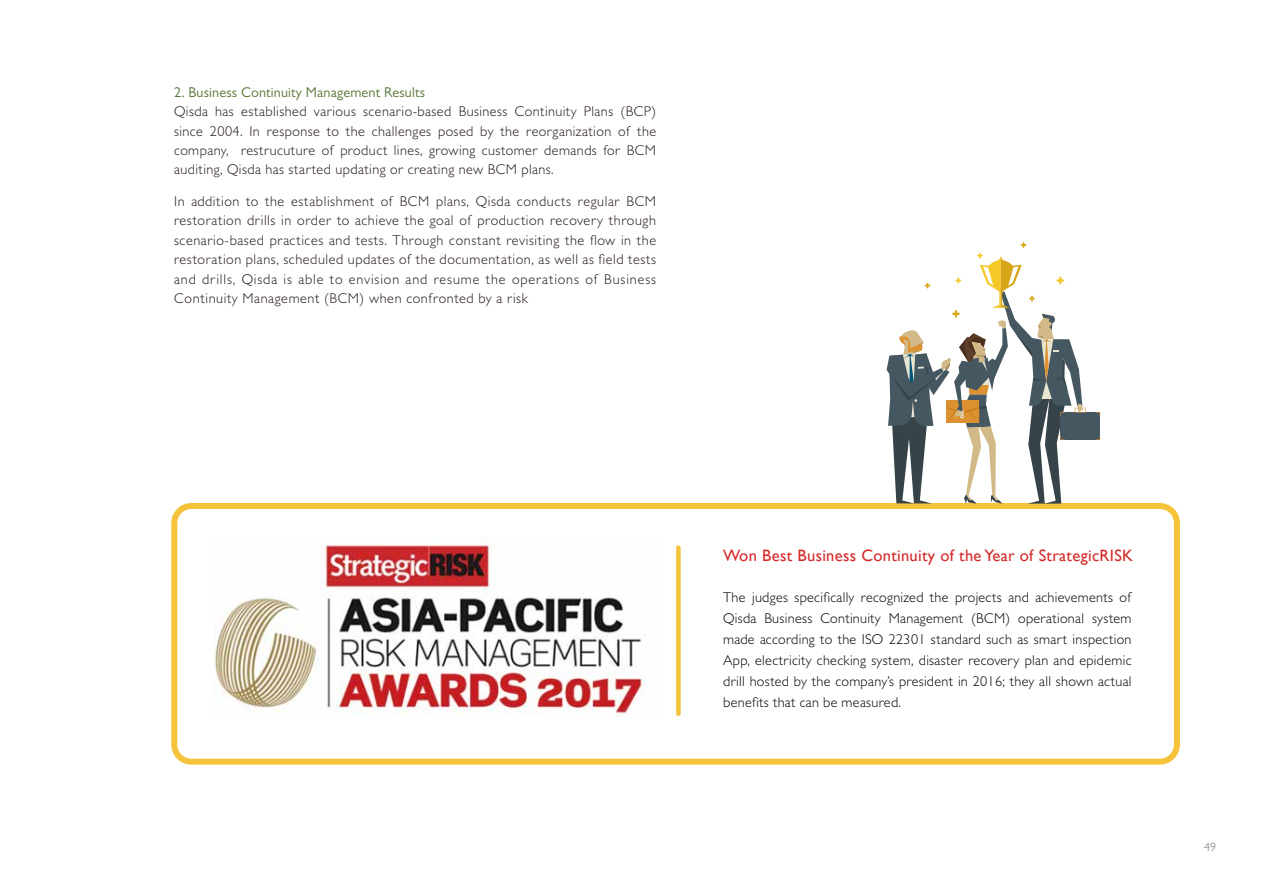
<style>
.page{position:relative;width:1263px;height:893px;background:#fff}
.page>*{position:absolute;margin:0;border:0;box-sizing:border-box;transform-origin:0 0}
.t1{font:16.5px "Gill Sans";letter-spacing:.02em;color:#d72a2a}
.t2{font:300 14.25px/19.5px "Gill Sans MT Pro";letter-spacing:.035em;color:#231815;text-align:justify}
.t3{font:300 14.25px/21px "Gill Sans MT Pro";letter-spacing:.02em;color:#040000;text-align:justify}
.t4{font:14.25px "Gill Sans MT Pro";letter-spacing:.01em;color:#557734}
.t5{font:300 12px "Gill Sans MT Pro";color:#717071}
</style>
<div class="page">
<img style="left:215px;top:538px;width:431px;height:178px">
<div style="left:171px;top:503px;width:1009px;height:262px;border:6px solid #f4c339;border-radius:17px"></div>
<div style="left:676px;top:547px;width:5px;height:167px;background:#f4c339"></div>
<div style="left:1061px;top:412px;width:39px;height:27px;background:#455760"></div>
<svg style="left:886px;top:242px;width:200px;height:262px"></svg>
<p class="t4" style="left:174px;top:83px;width:252px">2. Business Continuity Management Results</p>
<p class="t2" style="left:174px;top:101px;width:484px">Qisda has established various scenario-based Business Continuity Plans (BCP) since 2004. In response to the challenges posed by the reorganization of the company, restrucuture of product lines, growing customer demands for BCM auditing, Qisda has started updating or creating new BCM plans.</p>
<p class="t2" style="left:174px;top:191px;width:484px">In addition to the establishment of BCM plans, Qisda conducts regular BCM restoration drills in order to achieve the goal of production recovery through scenario-based practices and tests. Through constant revisiting the flow in the restoration plans, scheduled updates of the documentation, as well as field tests and drills, Qisda is able to envision and resume the operations of Business Continuity Management (BCM) when confronted by a risk</p>
<p class="t1" style="left:723px;top:545px;width:411px">Won Best Business Continuity of the Year of StrategicRISK</p>
<p class="t3" style="left:723px;top:587px;width:410px">The judges specifically recognized the projects and achievements of Qisda Business Continuity Management (BCM) operational system made according to the ISO 22301 standard such as smart inspection App, electricity checking system, disaster recovery plan and epidemic drill hosted by the company’s president in 2016; they all shown actual benefits that can be measured.</p>
<p class="t5" style="left:1204px;top:840px;width:13px">49</p>
</div>
